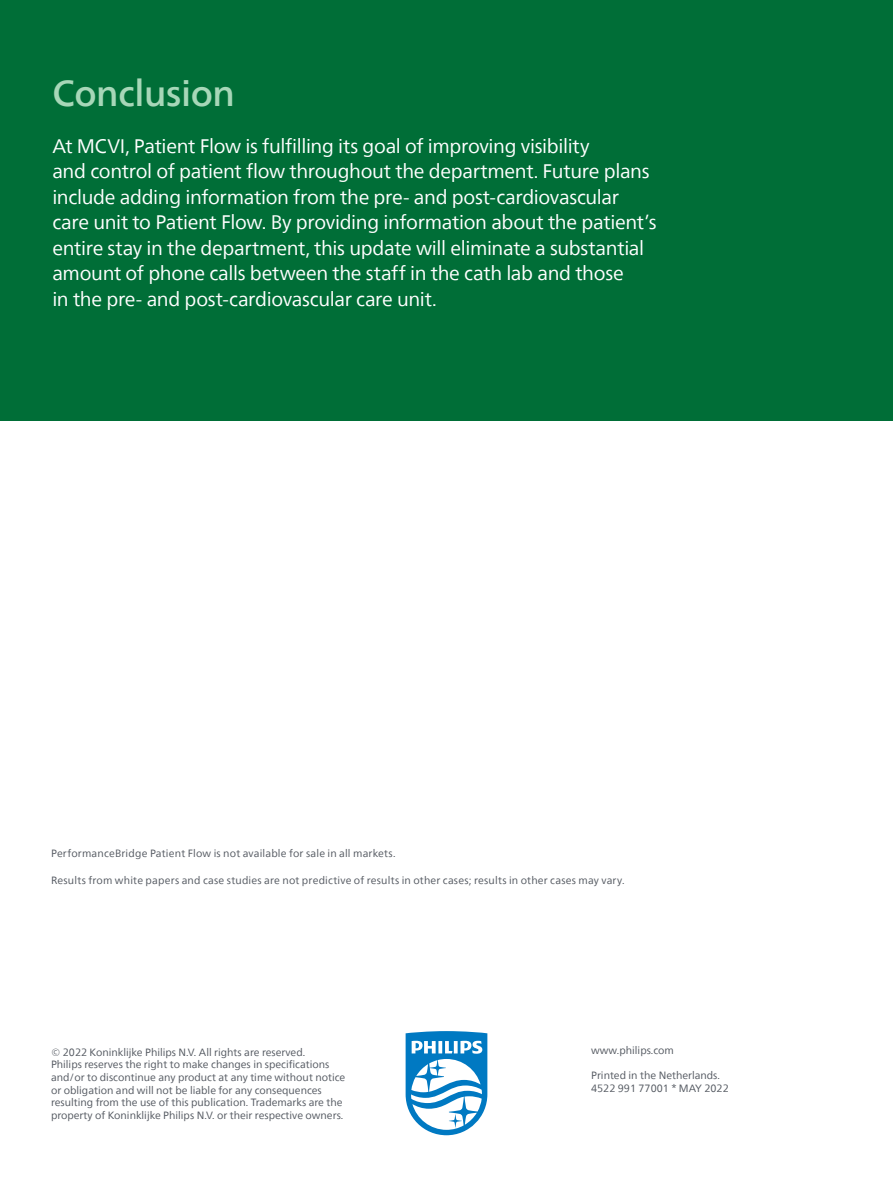
<style>
.page{position:relative;width:893px;height:1188px;background:#fff}
.page>*{position:absolute;margin:0;border:0;box-sizing:border-box;transform-origin:0 0}
._03_Introduction{font:500 36px "Neue Frutiger World";letter-spacing:-.01em;color:#a7d7b8}
._01_Body_Copy{font:19.5px/25.5px "Neue Frutiger World";letter-spacing:-.015em;color:#fff}
._02_Disclaimer_footn{font:10.5px/12.6px "Neue Frutiger World";color:#52575f}
._02_Disclaimer_footn-2{font:10.5px "Neue Frutiger World";letter-spacing:.02em;color:#52575f}
</style>
<div class="page">
<svg style="left:406px;top:1031px;width:81px;height:104px"></svg>
<div style="left:0;top:0;width:893px;height:421px;background:#006e37"></div>
<p class="_03_Introduction" style="left:52px;top:63px;width:184px">Conclusion</p>
<p class="_01_Body_Copy" style="left:52px;top:134px;width:606px">At MCVI, Patient Flow is fulfilling its goal of improving visibility<br>and control of patient flow throughout the department. Future plans include adding information from the pre- and post-cardiovascular care unit to Patient Flow. By providing information about the patient’s entire stay in the department, this update will eliminate a substantial amount of phone calls between the staff in the cath lab and those<br>in the pre- and post-cardiovascular care unit.</p>
<p class="_02_Disclaimer_footn" style="left:51px;top:847px;width:346px">PerformanceBridge Patient Flow is not available for sale in all markets.</p>
<p class="_02_Disclaimer_footn-2" style="left:51px;top:872px;width:575px">Results from white papers and case studies are not predictive of results in other cases; results in other cases may vary.</p>
<p class="_02_Disclaimer_footn" style="left:51px;top:1046px;width:296px">© 2022 Koninklijke Philips N.V. All rights are reserved.<br>Philips reserves the right to make changes in specifications and/or to discontinue any product at any time without notice or obligation and will not be liable for any consequences resulting from the use of this publication. Trademarks are the property of Koninklijke Philips N.V. or their respective owners.</p>
<p class="_02_Disclaimer_footn" style="left:591px;top:1044px;width:84px">www.philips.com</p>
<p class="_02_Disclaimer_footn" style="left:591px;top:1069px;width:130px">Printed in the Netherlands.</p>
<p class="_02_Disclaimer_footn" style="left:591px;top:1082px;width:139px">4522 991 77001 * MAY 2022</p>
</div>
